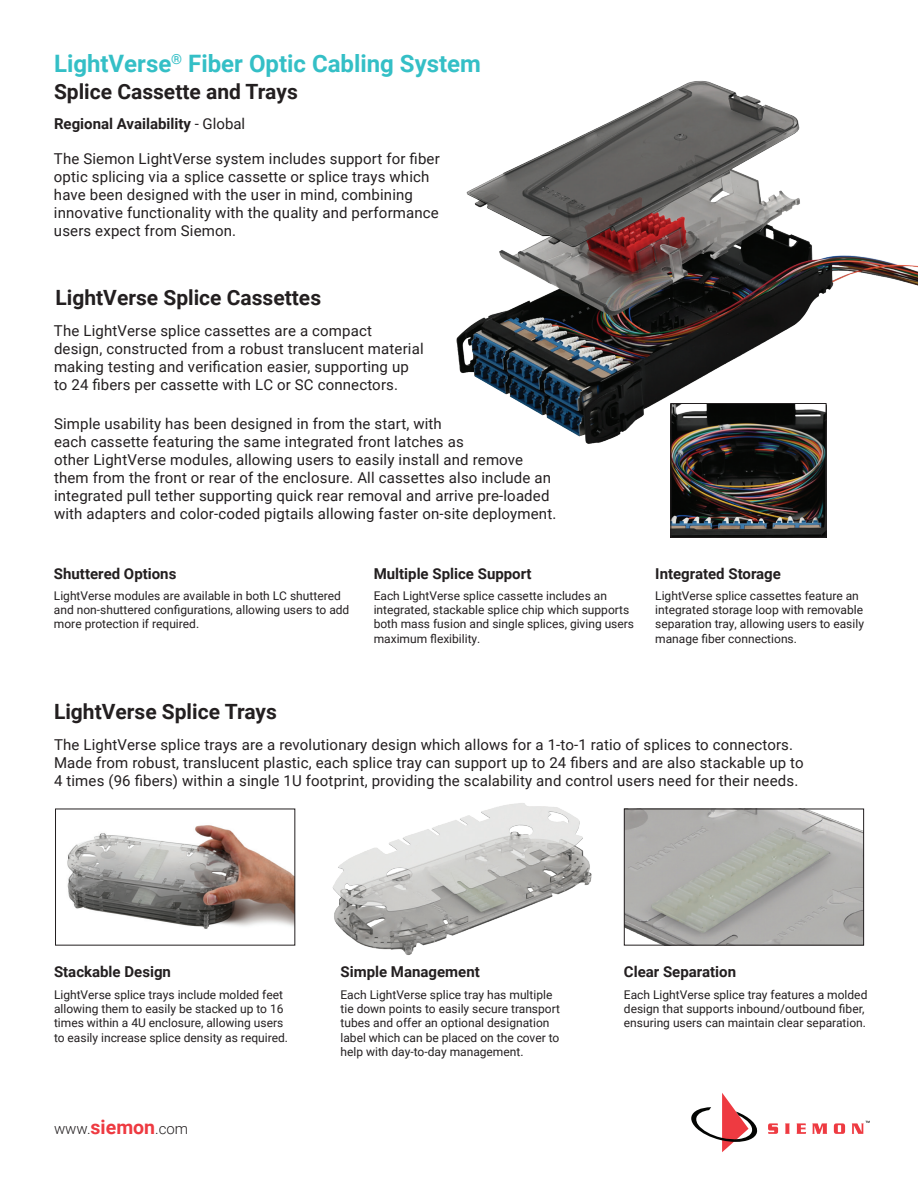
<style>
.page{position:relative;width:918px;height:1188px;background:#fff}
.page>*{position:absolute;margin:0;border:0;box-sizing:border-box;transform-origin:0 0}
.t1{font:700 24px "Roboto";color:#34bfc6}
.t2{font:700 21px "Roboto";color:#231f20}
.t3{font:15px/18px "Roboto";letter-spacing:.01em;color:#231f20}
.t4{font:700 15px "Roboto";color:#231f20}
.t5{font:300 15px "Roboto";color:#231f20}
.t6{font:12px/14.4px "Roboto";color:#231f20}
.s1{font-weight:400}
.s2{font-weight:700;font-size:19.5px;color:#ee3a41}
</style>
<div class="page">
<svg style="left:691px;top:1093px;width:67px;height:59px"></svg>
<svg style="left:768px;top:1123px;width:10px;height:11px"></svg>
<svg style="left:785px;top:1123px;width:5px;height:11px"></svg>
<svg style="left:797px;top:1123px;width:9px;height:11px"></svg>
<svg style="left:812px;top:1123px;width:15px;height:11px"></svg>
<svg style="left:834px;top:1123px;width:11px;height:11px"></svg>
<svg style="left:852px;top:1121px;width:18px;height:13px"></svg>
<img style="left:673px;top:456px;width:151px;height:79px">
<div style="left:671px;top:403px;width:155px;height:134px;border:1px solid #231f20"></div>
<img style="left:67px;top:825px;width:226px;height:104px">
<img style="left:332px;top:803px;width:260px;height:152px">
<img style="left:626px;top:811px;width:236px;height:132px">
<div style="left:624px;top:809px;width:240px;height:136px;border:1px solid #231f20"></div>
<img style="left:456px;top:80px;width:462px;height:376px">
<h1 class="t1" style="left:54px;top:47px;width:429px">LightVerse<sup>®</sup> Fiber Optic Cabling System</h1>
<h2 class="t2" style="left:54px;top:77px;width:245px">Splice Cassette and Trays</h2>
<p class="t4" style="left:54px;top:113px;width:193px">Regional Availability <span class="s1">- Global</span></p>
<p class="t3" style="left:54px;top:149px;width:387px">The Siemon LightVerse system includes support for fiber optic splicing via a splice cassette or splice trays which have been designed with the user in mind, combining innovative functionality with the quality and performance users expect from Siemon.</p>
<h2 class="t2" style="left:56px;top:283px;width:267px">LightVerse Splice Cassettes</h2>
<p class="t3" style="left:54px;top:322px;width:371px">The LightVerse splice cassettes are a compact design, constructed from a robust translucent material making testing and verification easier, supporting up to 24 fibers per cassette with LC or SC connectors.</p>
<p class="t3" style="left:54px;top:414px;width:504px">Simple usability has been designed in from the start, with<br>each cassette featuring the same integrated front latches as<br>other LightVerse modules, allowing users to easily install and remove them from the front or rear of the enclosure. All cassettes also include an integrated pull tether supporting quick rear removal and arrive pre-loaded with adapters and color-coded pigtails allowing faster on-site deployment.</p>
<p class="t4" style="left:54px;top:563px;width:124px">Shuttered Options</p>
<p class="t6" style="left:54px;top:588px;width:297px">LightVerse modules are available in both LC shuttered and non-shuttered configurations, allowing users to add more protection if required.</p>
<p class="t4" style="left:374px;top:563px;width:159px">Multiple Splice Support</p>
<p class="t6" style="left:374px;top:588px;width:262px">Each LightVerse splice cassette includes an integrated, stackable splice chip which supports both mass fusion and single splices, giving users maximum flexibility.</p>
<p class="t4" style="left:655px;top:563px;width:127px">Integrated Storage</p>
<p class="t6" style="left:655px;top:588px;width:210px">LightVerse splice cassettes feature an integrated storage loop with removable separation tray, allowing users to easily manage fiber connections.</p>
<h2 class="t2" style="left:54px;top:696px;width:224px">LightVerse Splice Trays</h2>
<p class="t3" style="left:54px;top:735px;width:751px">The LightVerse splice trays are a revolutionary design which allows for a 1-to-1 ratio of splices to connectors.<br>Made from robust, translucent plastic, each splice tray can support up to 24 fibers and are also stackable up to<br>4 times (96 fibers) within a single 1U footprint, providing the scalability and control users need for their needs.</p>
<p class="t4" style="left:54px;top:962px;width:118px">Stackable Design</p>
<p class="t6" style="left:54px;top:987px;width:236px">LightVerse splice trays include molded feet allowing them to easily be stacked up to 16 times within a 4U enclosure, allowing users to easily increase splice density as required.</p>
<p class="t5" style="left:54px;top:1118px;width:136px">www.<span class="s2">siemon</span>.com</p>
<p class="t4" style="left:340px;top:962px;width:141px">Simple Management</p>
<p class="t6" style="left:340px;top:987px;width:221px">Each LightVerse splice tray has multiple tie down points to easily secure transport tubes and offer an optional designation label which can be placed on the cover to help with day-to-day management.</p>
<p class="t4" style="left:624px;top:962px;width:114px">Clear Separation</p>
<p class="t6" style="left:624px;top:987px;width:245px">Each LightVerse splice tray features a molded design that supports inbound/outbound fiber, ensuring users can maintain clear separation.</p>
</div>
